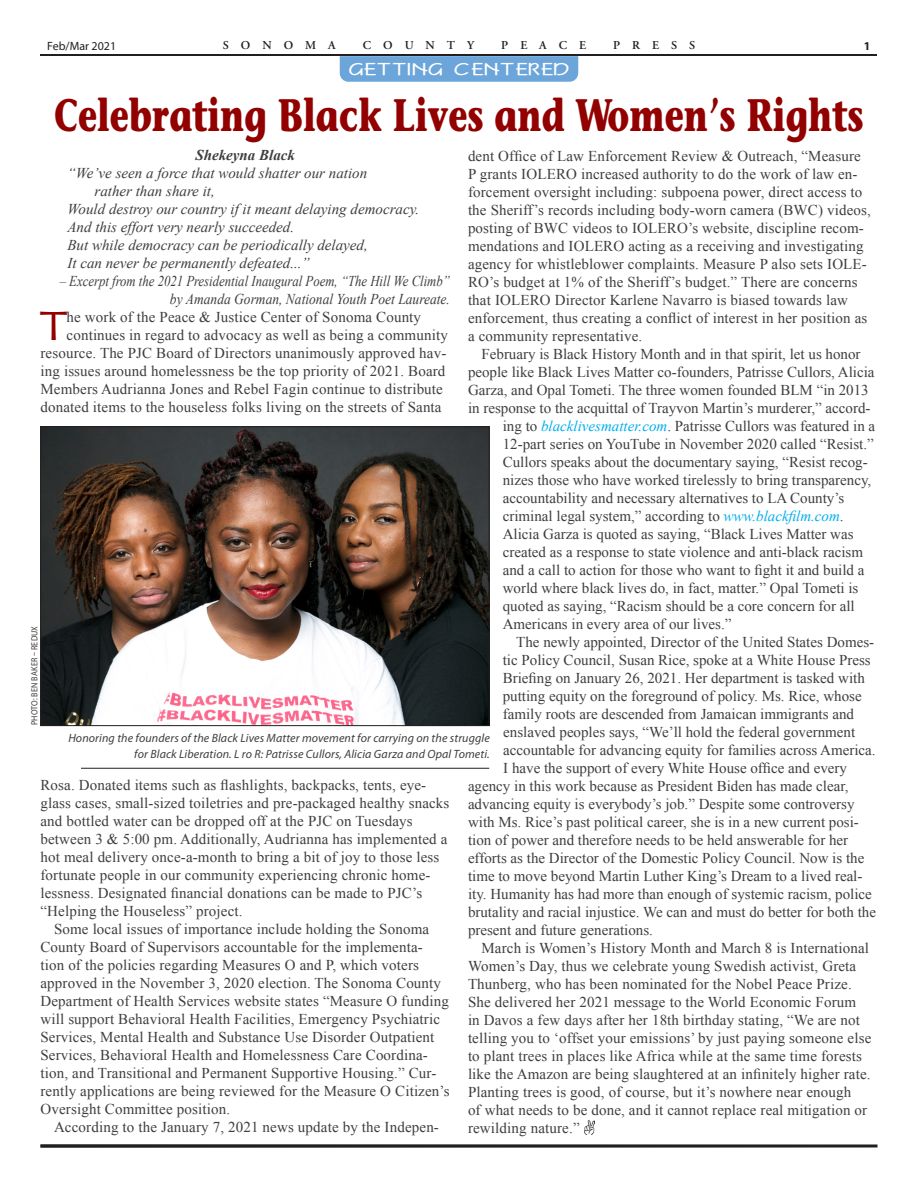
<style>
.page{position:relative;width:918px;height:1188px;background:#fff}
.page>*{position:absolute;margin:0;border:0;box-sizing:border-box;transform-origin:0 0}
.t1{font:700 45px "Mesouran Casual Black S Si";color:#920000;scale:.75 1}
.B__1st_paragraph{font:40.5px "Lithos Pro";color:#920000}
.t2{font:16.8px "Revere";letter-spacing:.01em;color:#fff;scale:1.56 1}
.B{font:15px/18px "Times New Roman";letter-spacing:.01em;color:#3e3e3f}
.B__1st_paragraph-2{font:15px/18px "Times New Roman";letter-spacing:.01em;color:#3e3e3f}
.B-2{font:italic 15px "Times New Roman";color:#3e3e3f}
.B-3{font:italic 15px "Times New Roman";color:#3e3e3f;scale:.85 1}
.B-4{font:italic 15px "Times New Roman";color:#3e3e3f;scale:.9 1}
.A{font:italic 700 15px "Times New Roman";color:#3e3e3f}
.Hon{font:italic 12px "Myriad Pro";letter-spacing:.01em;color:#3e3e3f}
.t3{font:600 12px "Adobe Garamond";letter-spacing:1em;color:#231f20}
.t4{font:12px "Myriad Pro";color:#231f20}
.t5{font:700 12px "Myriad Pro";color:#231f20}
.B-5{font:9px "Myriad Pro";letter-spacing:.02em;color:#3e3e3f;scale:.9 1}
.s1{font-style:italic;color:#00aeef}
</style>
<div class="page">
<svg style="left:40px;top:1144px;width:838px;height:4px;background:#4b4849"></svg>
<hr style="left:40px;top:54px;width:838px;height:2px;background:#231f20">
<svg style="left:340px;top:56px;width:238px;height:26px;background:#6ea6d9"></svg>
<svg style="left:584px;top:1121px;width:11px;height:13px"></svg>
<img style="left:42px;top:429px;width:445px;height:295px">
<div style="left:40px;top:427px;width:449px;height:299px;border:1px solid #231f20"></div>
<hr style="left:81px;top:768px;width:408px;height:1px;background:#231f20">
<p class="t4" style="left:47px;top:38px;width:71px">Feb/Mar 2021</p>
<p class="t3" style="left:223px;top:39px;width:114px">SONOMA</p>
<p class="t3" style="left:363px;top:39px;width:113px">COUNTY</p>
<p class="t3" style="left:501px;top:39px;width:86px">PEACE</p>
<p class="t3" style="left:613px;top:39px;width:83px">PRESS</p>
<p class="t5" style="left:864px;top:38px;width:8px">1</p>
<p class="t2" style="left:349px;top:60px;width:143px">GETTING CENTERED</p>
<p class="t1" style="left:54px;top:86px;width:1081px">Celebrating Black Lives and Women’s Rights</p>
<p class="B" style="left:468px;top:146px;width:404px">dent Office of Law Enforcement Review &amp; Outreach, “Measure P grants IOLERO increased authority to do the work of law en&shy;forcement oversight including: subpoena power, direct access to the Sheriff’s records including body-worn camera (BWC) videos, posting of BWC videos to IOLERO’s website, discipline recom&shy;mendations and IOLERO acting as a receiving and investigating agency for whistleblower complaints. Measure P also sets IOLE-RO’s budget at 1% of the Sheriff’s budget.” There are concerns that IOLERO Director Karlene Navarro is biased towards law enforcement, thus creating a conflict of interest in her position as a community representative.</p>
<p class="B" style="left:482px;top:344px;width:381px">February is Black History Month and in that spirit, let us honor</p>
<p class="B" style="left:468px;top:362px;width:408px">people like Black Lives Matter co-founders, Patrisse Cullors, Alicia</p>
<p class="B" style="left:468px;top:380px;width:402px">Garza, and Opal Tometi. The three women founded BLM “in 2013</p>
<p class="B" style="left:468px;top:398px;width:404px">in response to the acquittal of Trayvon Martin’s murderer,” accord-</p>
<p class="B" style="left:503px;top:416px;width:374px">ing to <span class="s1">blacklivesmatter.com</span>. Patrisse Cullors was featured in a</p>
<p class="B" style="left:503px;top:434px;width:373px">12-part series on YouTube in November 2020 called “Resist.”</p>
<p class="B" style="left:503px;top:452px;width:366px">Cullors speaks about the documentary saying, “Resist recog-</p>
<p class="B" style="left:503px;top:470px;width:370px">nizes those who have worked tirelessly to bring transparency,</p>
<p class="B" style="left:503px;top:488px;width:343px">accountability and necessary alternatives to LA County’s</p>
<p class="B" style="left:503px;top:506px;width:342px">criminal legal system,” according to <span class="s1">www.blackfilm.com</span>.</p>
<p class="B" style="left:503px;top:524px;width:352px">Alicia Garza is quoted as saying, “Black Lives Matter was</p>
<p class="B" style="left:503px;top:542px;width:362px">created as a response to state violence and anti-black racism</p>
<p class="B" style="left:503px;top:560px;width:363px">and a call to action for those who want to fight it and build a</p>
<p class="B" style="left:503px;top:578px;width:357px">world where black lives do, in fact, matter.” Opal Tometi is</p>
<p class="B" style="left:503px;top:596px;width:354px">quoted as saying, “Racism should be a core concern for all</p>
<p class="B" style="left:503px;top:614px;width:230px">Americans in every area of our lives.”</p>
<p class="B" style="left:516px;top:632px;width:359px">The newly appointed, Director of the United States Domes-</p>
<p class="B" style="left:503px;top:650px;width:370px">tic Policy Council, Susan Rice, spoke at a White House Press</p>
<p class="B" style="left:503px;top:668px;width:364px">Briefing on January 26, 2021. Her department is tasked with</p>
<p class="B" style="left:503px;top:686px;width:360px">putting equity on the foreground of policy. Ms. Rice, whose</p>
<p class="B" style="left:503px;top:704px;width:353px">family roots are descended from Jamaican immigrants and</p>
<p class="B" style="left:503px;top:722px;width:354px">enslaved peoples says, “We’ll hold the federal government</p>
<p class="B" style="left:503px;top:740px;width:374px">accountable for advancing equity for families across America.</p>
<p class="B" style="left:503px;top:758px;width:345px">I have the support of every White House office and every</p>
<p class="B" style="left:468px;top:776px;width:382px">agency in this work because as President Biden has made clear,</p>
<p class="B" style="left:468px;top:794px;width:388px">advancing equity is everybody’s job.” Despite some controversy</p>
<p class="B" style="left:468px;top:812px;width:392px">with Ms. Rice’s past political career, she is in a new current posi-</p>
<p class="B" style="left:468px;top:830px;width:382px">tion of power and therefore needs to be held answerable for her</p>
<p class="B" style="left:468px;top:848px;width:398px">efforts as the Director of the Domestic Policy Council. Now is the</p>
<p class="B" style="left:468px;top:866px;width:396px">time to move beyond Martin Luther King’s Dream to a lived real-</p>
<p class="B" style="left:468px;top:884px;width:405px">ity. Humanity has had more than enough of systemic racism, police</p>
<p class="B" style="left:468px;top:902px;width:410px">brutality and racial injustice. We can and must do better for both the</p>
<p class="B" style="left:468px;top:920px;width:186px">present and future generations.</p>
<p class="B" style="left:468px;top:938px;width:405px;text-indent:14px">March is Women’s History Month and March 8 is International Women’s Day, thus we celebrate young Swedish activist, Greta Thunberg, who has been nominated for the Nobel Peace Prize.<br>She delivered her 2021 message to the World Economic Forum in Davos a few days after her 18th birthday stating, “We are not telling you to ‘offset your emissions’ by just paying someone else to plant trees in places like Africa while at the same time forests like the Amazon are being slaughtered at an infinitely higher rate.<br>Planting trees is good, of course, but it’s nowhere near enough<br>of what needs to be done, and it cannot replace real mitigation or rewilding nature.”</p>
<p class="A" style="left:195px;top:145px;width:101px">Shekeyna Black</p>
<p class="B-2" style="left:68px;top:165px;width:301px">“We’ve seen a force that would shatter our nation</p>
<p class="B-2" style="left:94px;top:183px;width:122px">rather than share it,</p>
<p class="B-2" style="left:68px;top:201px;width:353px">Would destroy our country if it meant delaying democracy.</p>
<p class="B-2" style="left:68px;top:219px;width:228px">And this effort very nearly succeeded.</p>
<p class="B-2" style="left:68px;top:237px;width:302px">But while democracy can be periodically delayed,</p>
<p class="B-2" style="left:68px;top:255px;width:244px">It can never be permanently defeated...”</p>
<p class="B-3" style="left:60px;top:273px;width:461px">– Excerpt from the 2021 Presidential Inaugural Poem, “The Hill We Climb”</p>
<p class="B-4" style="left:170px;top:291px;width:313px">by Amanda Gorman, National Youth Poet Laureate.</p>
<p class="B__1st_paragraph" style="left:41px;top:303px;width:28px">T</p>
<p class="B__1st_paragraph-2" style="left:67px;top:308px;width:356px">he work of the Peace &amp; Justice Center of Sonoma County</p>
<p class="B__1st_paragraph-2" style="left:67px;top:326px;width:383px">continues in regard to advocacy as well as being a community</p>
<p class="B__1st_paragraph-2" style="left:40px;top:344px;width:407px">resource. The PJC Board of Directors unanimously approved hav-</p>
<p class="B__1st_paragraph-2" style="left:40px;top:362px;width:406px">ing issues around homelessness be the top priority of 2021. Board</p>
<p class="B__1st_paragraph-2" style="left:40px;top:380px;width:404px">Members Audrianna Jones and Rebel Fagin continue to distribute</p>
<p class="B__1st_paragraph-2" style="left:40px;top:398px;width:403px">donated items to the houseless folks living on the streets of Santa</p>
<p class="B-5" style="left:29px;top:725px;width:112px;rotate:-90deg">PHOTO: BEN BAKER – REDUX</p>
<p class="Hon" style="left:68px;top:731px;width:423px">Honoring the founders of the Black Lives Matter movement for carrying on the struggle</p>
<p class="Hon" style="left:134px;top:746px;width:357px">for Black Liberation. L ro R: Patrisse Cullors, Alicia Garza and Opal Tometi.</p>
<p class="B__1st_paragraph-2" style="left:40px;top:776px;width:410px">Rosa. Donated items such as flashlights, backpacks, tents, eye&shy;glass cases, small-sized toiletries and pre-packaged healthy snacks and bottled water can be dropped off at the PJC on Tuesdays between 3 &amp; 5:00 pm. Additionally, Audrianna has implemented a hot meal delivery once-a-month to bring a bit of joy to those less fortunate people in our community experiencing chronic home&shy;lessness. Designated financial donations can be made to PJC’s “Helping the Houseless” project.</p>
<p class="B" style="left:40px;top:920px;width:411px;text-indent:14px">Some local issues of importance include holding the Sonoma County Board of Supervisors accountable for the implementa&shy;tion of the policies regarding Measures O and P, which voters approved in the November 3, 2020 election. The Sonoma County Department of Health Services website states “Measure O funding will support Behavioral Health Facilities, Emergency Psychiatric Services, Mental Health and Substance Use Disorder Outpatient Services, Behavioral Health and Homelessness Care Coordina&shy;tion, and Transitional and Permanent Supportive Housing.” Cur&shy;rently applications are being reviewed for the Measure O Citizen’s Oversight Committee position.</p>
<p class="B" style="left:54px;top:1118px;width:386px">According to the January 7, 2021 news update by the Indepen-</p>
</div>
